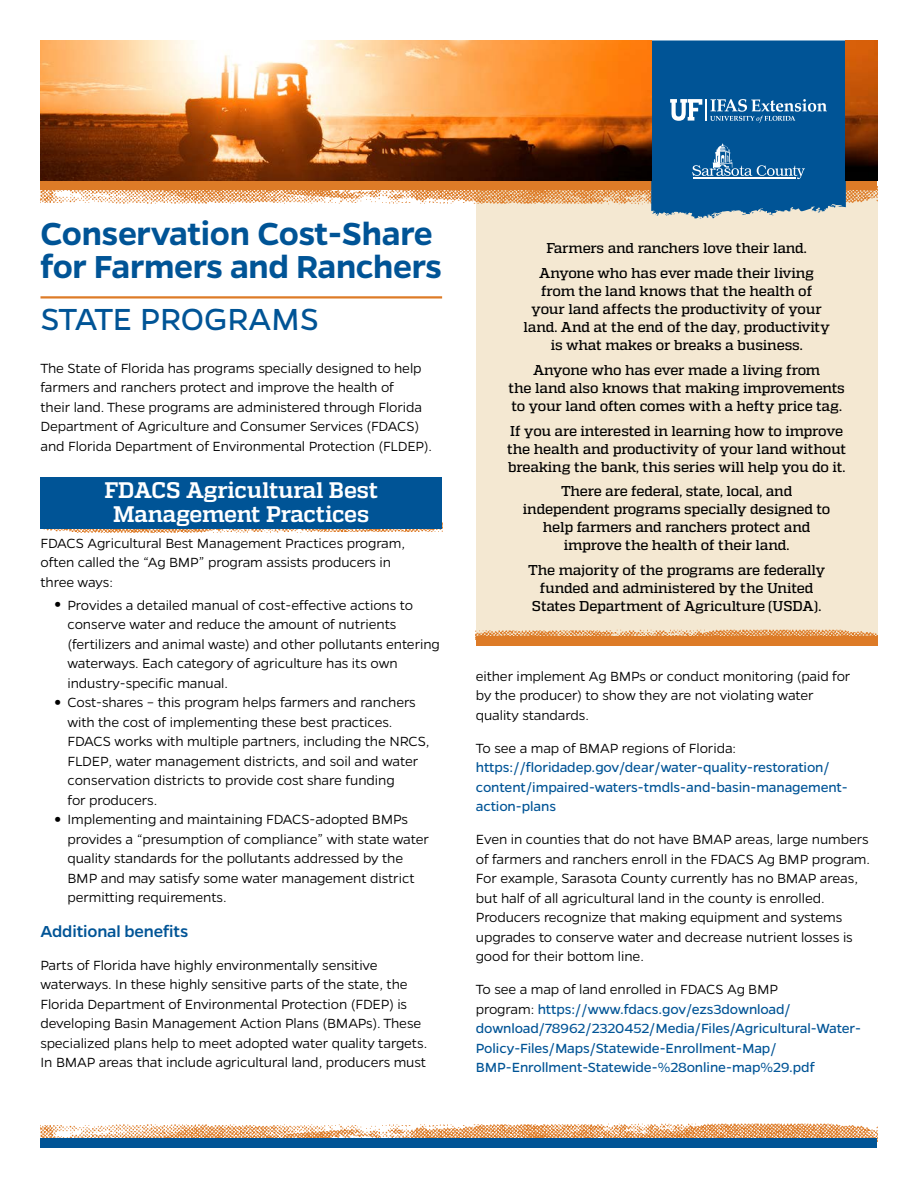
<style>
.page{position:relative;width:918px;height:1188px;background:#fff}
.page>*{position:absolute;margin:0;border:0;box-sizing:border-box;transform-origin:0 0}
.H1___Title{font:600 36px/33px "Gentona";letter-spacing:-.01em;color:#005496}
.H1___Subtitle{font:34.5px "Gentona";color:#005496}
.H3___Subhead{font:700 22.5px/24px "Quadon";letter-spacing:-.015em;color:#fff;text-align:center}
.H4___subhead{font:500 18px "Gentona";letter-spacing:-.01em;color:#005496}
.main{font:300 15px/19.5px "Gentona";letter-spacing:-.01em;color:#000}
.main-2{font:15px/19.5px "Gentona";letter-spacing:-.01em;color:#005496}
._0625_space_before{font:300 15px/19.5px "Gentona";letter-spacing:-.01em;color:#000}
.Box_text{font:500 14.25px/18px "Quadon";letter-spacing:-.015em;color:#000;text-align:center}
.s1{font-weight:700;font-size:21px}
.s2{font-weight:300;color:#000}
</style>
<div class="page">
<img style="left:40px;top:1123px;width:838px;height:15px">
<div style="left:40px;top:1138px;width:838px;height:10px;background:#005496"></div>
<div style="left:476px;top:188px;width:402px;height:457px;background:#f4e8d2"></div>
<img style="left:476px;top:629px;width:402px;height:7px">
<div style="left:476px;top:636px;width:402px;height:10px;background:#dd7b27"></div>
<img style="left:40px;top:528px;width:402px;height:5px">
<div style="left:40px;top:477px;width:402px;height:51px;background:#005496"></div>
<img style="left:40px;top:190px;width:838px;height:15px">
<div style="left:40px;top:180px;width:838px;height:10px;background:#dd7b27"></div>
<svg style="left:651px;top:40px;width:195px;height:179px;background:#19639c"></svg>
<hr style="left:40px;top:296px;width:402px;height:3px;background:#dd7b27">
<img style="left:40px;top:40px;width:611px;height:140px">
<img style="left:846px;top:40px;width:32px;height:140px">
<h1 class="H1___Title" style="left:40px;top:216px;width:403px">Conservation Cost-Share for Farmers and Ranchers</h1>
<h1 class="H1___Subtitle" style="left:41px;top:300px;width:280px">STATE PROGRAMS</h1>
<p class="main" style="left:40px;top:358px;width:393px">The State of Florida has programs specially designed to help farmers and ranchers protect and improve the health of<br>their land. These programs are administered through Florida Department of Agriculture and Consumer Services (FDACS) and Florida Department of Environmental Protection (FLDEP).</p>
<h3 class="H3___Subhead" style="left:104px;top:478px;width:275px">FDACS Agricultural Best<br>Management Practices</h3>
<p class="_0625_space_before" style="left:40px;top:533px;width:366px">FDACS Agricultural Best Management Practices program, often called the “Ag BMP” program assists producers in three ways:</p>
<p class="main" style="left:68px;top:595px;width:374px;text-indent:-14px"><span class="s1">•</span> Provides a detailed manual of cost-effective actions to conserve water and reduce the amount of nutrients (fertilizers and animal waste) and other pollutants entering waterways. Each category of agriculture has its own industry-specific manual.</p>
<p class="main" style="left:68px;top:693px;width:364px;text-indent:-14px"><span class="s1">•</span> Cost-shares – this program helps farmers and ranchers with the cost of implementing these best practices.<br>FDACS works with multiple partners, including the NRCS, FLDEP, water management districts, and soil and water conservation districts to provide cost share funding<br>for producers.</p>
<p class="main" style="left:68px;top:810px;width:363px;text-indent:-14px"><span class="s1">•</span> Implementing and maintaining FDACS-adopted BMPs provides a “presumption of compliance” with state water quality standards for the pollutants addressed by the BMP and may satisfy some water management district permitting requirements.</p>
<h4 class="H4___subhead" style="left:40px;top:921px;width:149px">Additional benefits</h4>
<p class="main" style="left:40px;top:955px;width:388px">Parts of Florida have highly environmentally sensitive waterways. In these highly sensitive parts of the state, the Florida Department of Environmental Protection (FDEP) is developing Basin Management Action Plans (BMAPs). These specialized plans help to meet adopted water quality targets.<br>In BMAP areas that include agricultural land, producers must</p>
<p class="Box_text" style="left:547px;top:239px;width:262px">Farmers and ranchers love their land.</p>
<p class="Box_text" style="left:524px;top:264px;width:308px">Anyone who has ever made their living from the land knows that the health of your land affects the productivity of your land. And at the end of the day, productivity is what makes or breaks a business.</p>
<p class="Box_text" style="left:509px;top:361px;width:338px">Anyone who has ever made a living from<br>the land also knows that making improvements to your land often comes with a hefty price tag.</p>
<p class="Box_text" style="left:507px;top:422px;width:341px;text-align:left">If you are interested in learning how to improve the health and productivity of your land without breaking the bank, this series will help you do it.</p>
<p class="Box_text" style="left:523px;top:482px;width:309px">There are federal, state, local, and independent programs specially designed to help farmers and ranchers protect and improve the health of their land.</p>
<p class="Box_text" style="left:528px;top:561px;width:298px">The majority of the programs are federally funded and administered by the United<br>States Department of Agriculture (USDA).</p>
<p class="main" style="left:476px;top:666px;width:376px">either implement Ag BMPs or conduct monitoring (paid for by the producer) to show they are not violating water quality standards.</p>
<p class="main-2" style="left:476px;top:738px;width:373px"><span class="s2">To see a map of BMAP regions of Florida: </span>https://floridadep.gov/dear/water-quality-restoration/ content/impaired-waters-tmdls-and-basin-management&shy;action-plans</p>
<p class="main" style="left:476px;top:830px;width:396px">Even in counties that do not have BMAP areas, large numbers of farmers and ranchers enroll in the FDACS Ag BMP program.<br>For example, Sarasota County currently has no BMAP areas, but half of all agricultural land in the county is enrolled.<br>Producers recognize that making equipment and systems upgrades to conserve water and decrease nutrient losses is good for their bottom line.</p>
<p class="main-2" style="left:476px;top:980px;width:387px"><span class="s2">To see a map of land enrolled in FDACS Ag BMP<br>program:</span> https://www.fdacs.gov/ezs3download/ download/78962/2320452/Media/Files/Agricultural-Water-Policy-Files/Maps/Statewide-Enrollment-Map/ BMP-Enrollment-Statewide-%28online-map%29.pdf</p>
</div>
